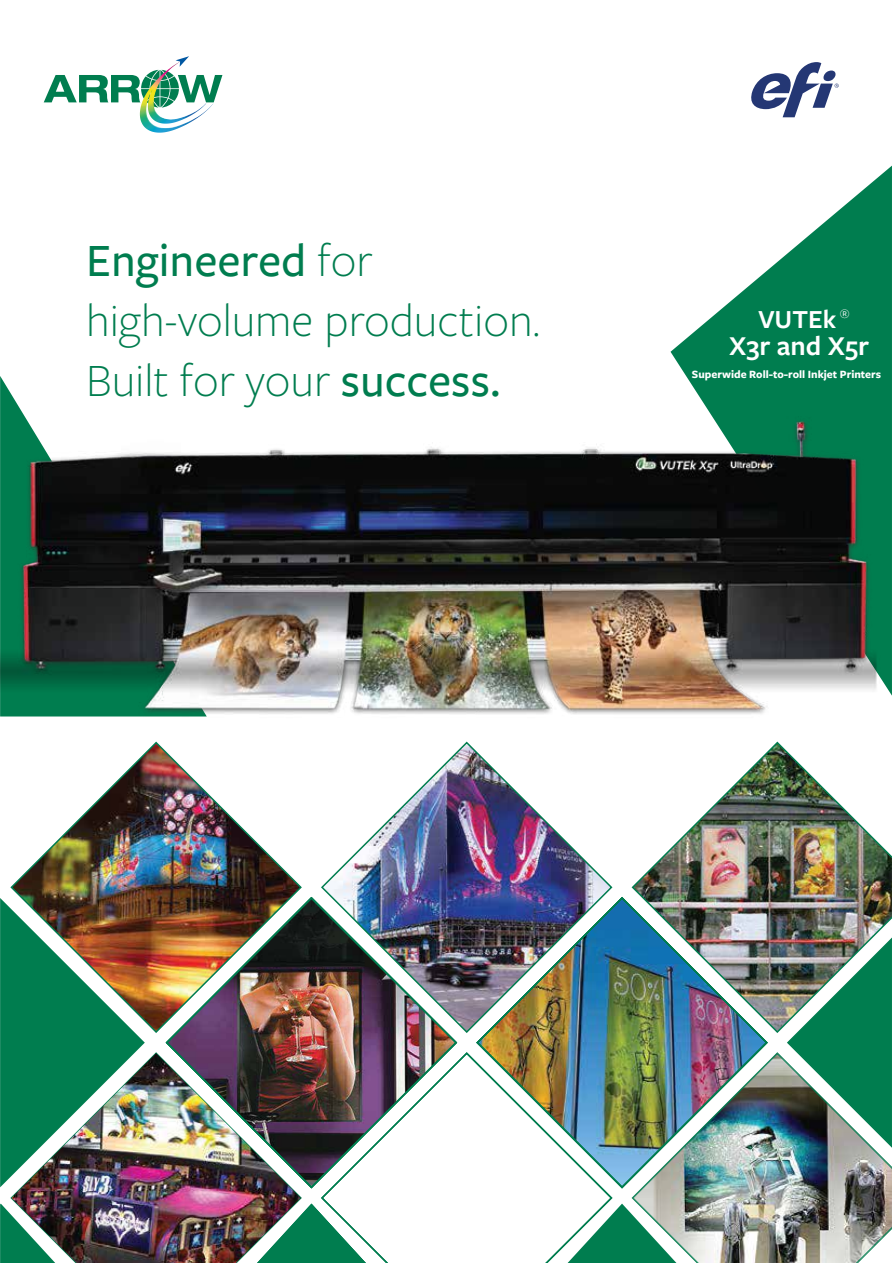
<style>
.page{position:relative;width:893px;height:1263px;background:#fff}
.page>*{position:absolute;margin:0;border:0;box-sizing:border-box;transform-origin:0 0}
.t1{font:300 48px/60px "Freight Sans Pro";color:#007d4f}
.t2{font:600 28.35px "Freight Sans Pro";color:#fff}
.t3{font:600 27px "Freight Sans Pro";color:#fff}
.t4{font:700 11.55px "Freight Sans Pro";color:#fff}
.s1{font-weight:500}
</style>
<div class="page">
<svg style="left:670px;top:166px;width:222px;height:530px;fill:#007d4f"></svg>
<svg style="left:751px;top:62px;width:88px;height:55px"></svg>
<svg style="left:44px;top:56px;width:178px;height:47px"></svg>
<img style="left:140px;top:62px;width:73px;height:71px">
<img style="left:10px;top:741px;width:292px;height:292px">
<img style="left:321px;top:741px;width:292px;height:292px">
<img style="left:0;top:898px;width:145px;height:289px">
<img style="left:165px;top:896px;width:293px;height:293px">
<img style="left:475px;top:896px;width:293px;height:293px">
<div style="left:787px;top:1034px;width:105px;height:17px;background:#007d4f"></div>
<img style="left:630px;top:741px;width:262px;height:293px">
<img style="left:633px;top:1053px;width:259px;height:210px">
<img style="left:320px;top:1051px;width:293px;height:212px">
<img style="left:11px;top:1053px;width:290px;height:210px">
<svg style="left:0;top:1203px;width:55px;height:60px"></svg>
<svg style="left:257px;top:1203px;width:109px;height:60px"></svg>
<svg style="left:568px;top:1203px;width:108px;height:60px"></svg>
<img style="left:0;top:399px;width:881px;height:318px">
<p class="t1" style="left:86px;top:228px;width:455px"><span class="s1">Engineered</span> for high-volume production.<br>Built for your <span class="s1">success.</span></p>
<p class="t3" style="left:758px;top:301px;width:93px">VUTEk <sup>®</sup></p>
<p class="t2" style="left:729px;top:327px;width:142px">X3r and X5r</p>
<p class="t4" style="left:692px;top:367px;width:191px">Superwide Roll-to-roll Inkjet Printers</p>
</div>
